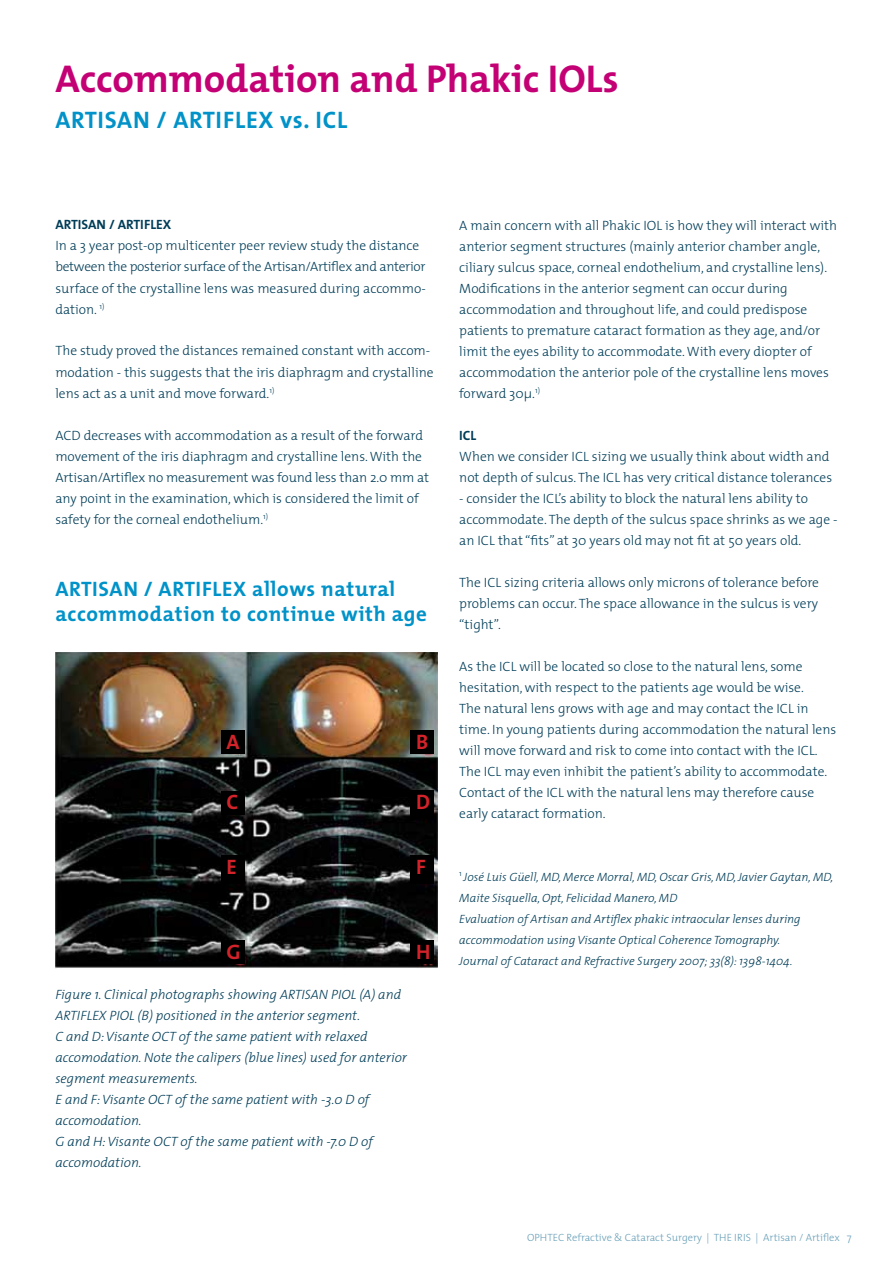
<style>
.page{position:relative;width:893px;height:1263px;background:#fff}
.page>*{position:absolute;margin:0;border:0;box-sizing:border-box;transform-origin:0 0}
.t1{font:700 39px "The Mix";color:#c40075}
.t2{font:700 24px "The Mix";letter-spacing:.03em;color:#0092c8}
.t3{font:700 21px/25.5px "The Mix";letter-spacing:.03em;color:#0092c8}
.t4{font:700 21px "The Mix";color:#d2232a}
.t5{font:300 13.5px/21px "The Mix";color:#003d58}
.t6{font:italic 300 13.5px/21px "The Mix";color:#003d58}
.t7{font:700 13.5px "The Mix";color:#003d58}
.t8{font:italic 300 12px/21px "The Mix";color:#003d58}
.t9{font:300 10.5px "The Mix";color:#689fb8}
</style>
<div class="page">
<img style="left:55px;top:652px;width:382px;height:316px">
<div style="left:221px;top:730px;width:24px;height:24px;background:#000"></div>
<div style="left:410px;top:730px;width:24px;height:24px;background:#000"></div>
<div style="left:221px;top:855px;width:24px;height:29px;background:#000"></div>
<div style="left:410px;top:855px;width:24px;height:29px;background:#000"></div>
<div style="left:221px;top:791px;width:24px;height:24px;background:#000"></div>
<div style="left:410px;top:791px;width:24px;height:28px;background:#000"></div>
<div style="left:221px;top:940px;width:24px;height:24px;background:#000"></div>
<div style="left:410px;top:940px;width:24px;height:24px;background:#000"></div>
<h1 class="t1" style="left:55px;top:46px;width:565px">Accommodation and Phakic IOLs</h1>
<h2 class="t2" style="left:55px;top:99px;width:294px">ARTISAN / ARTIFLEX vs. ICL</h2>
<p class="t7" style="left:55px;top:214px;width:117px">ARTISAN / ARTIFLEX</p>
<p class="t5" style="left:55px;top:235px;width:372px">In a 3 year post-op multicenter peer review study the distance between the posterior surface of the Artisan/Artiflex and anterior surface of the crystalline lens was measured during accommo&shy;dation. <sup>1)</sup></p>
<p class="t5" style="left:55px;top:340px;width:380px">The study proved the distances remained constant with accom&shy;modation - this suggests that the iris diaphragm and crystalline lens act as a unit and move forward.<sup>1)</sup></p>
<p class="t5" style="left:55px;top:424px;width:375px">ACD decreases with accommodation as a result of the forward movement of the iris diaphragm and crystalline lens. With the Artisan/Artiflex no measurement was found less than 2.0 mm at any point in the examination, which is considered the limit of safety for the corneal endothelium.<sup>1)</sup></p>
<h3 class="t3" style="left:55px;top:575px;width:373px">ARTISAN / ARTIFLEX allows natural accommodation to continue with age</h3>
<h3 class="t4" style="left:227px;top:724px;width:15px">A</h3>
<h3 class="t4" style="left:416px;top:724px;width:14px">B</h3>
<h3 class="t4" style="left:227px;top:785px;width:13px">C</h3>
<h3 class="t4" style="left:416px;top:785px;width:16px">D</h3>
<h3 class="t4" style="left:227px;top:849px;width:12px">E</h3>
<h3 class="t4" style="left:416px;top:849px;width:11px">F</h3>
<h3 class="t4" style="left:227px;top:934px;width:16px">G</h3>
<h3 class="t4" style="left:416px;top:934px;width:16px">H</h3>
<p class="t6" style="left:55px;top:983px;width:353px">Figure 1. Clinical photographs showing ARTISAN PIOL (A) and ARTIFLEX PIOL (B) positioned in the anterior segment.<br>C and D: Visante OCT of the same patient with relaxed accomodation. Note the calipers (blue lines) used for anterior segment measurements.<br>E and F: Visante OCT of the same patient with -3.0 D of accomodation.<br>G and H: Visante OCT of the same patient with -7.0 D of accomodation.</p>
<p class="t5" style="left:459px;top:214px;width:379px">A main concern with all Phakic IOL is how they will interact with anterior segment structures (mainly anterior chamber angle, ciliary sulcus space, corneal endothelium, and crystalline lens).<br>Modifications in the anterior segment can occur during accommodation and throughout life, and could predispose patients to premature cataract formation as they age, and/or limit the eyes ability to accommodate. With every diopter of accommodation the anterior pole of the crystalline lens moves forward 30µ.<sup>1)</sup></p>
<p class="t7" style="left:459px;top:424px;width:19px">ICL</p>
<p class="t5" style="left:459px;top:445px;width:374px">When we consider ICL sizing we usually think about width and not depth of sulcus. The ICL has very critical distance tolerances</p>
<p class="t5" style="left:459px;top:487px;width:380px">- consider the ICL’s ability to block the natural lens ability to accommodate. The depth of the sulcus space shrinks as we age - an ICL that “fits” at 30 years old may not fit at 50 years old.</p>
<p class="t5" style="left:459px;top:571px;width:361px;text-align:justify">The ICL sizing criteria allows only microns of tolerance before problems can occur. The space allowance in the sulcus is very “tight”.</p>
<p class="t5" style="left:459px;top:655px;width:379px">As the ICL will be located so close to the natural lens, some hesitation, with respect to the patients age would be wise.<br>The natural lens grows with age and may contact the ICL in time. In young patients during accommodation the natural lens will move forward and risk to come into contact with the ICL.<br>The ICL may even inhibit the patient’s ability to accommodate.<br>Contact of the ICL with the natural lens may therefore cause early cataract formation.</p>
<p class="t8" style="left:459px;top:866px;width:376px"><sup>1</sup> José Luis Güell, MD, Merce Morral, MD, Oscar Gris, MD, Javier Gaytan, MD, Maite Sisquella, Opt, Felicidad Manero, MD<br>Evaluation of Artisan and Artiflex phakic intraocular lenses during accommodation using Visante Optical Coherence Tomography.<br>Journal of Cataract and Refractive Surgery 2007; 33(8): 1398-1404.</p>
<p class="t9" style="left:527px;top:1229px;width:326px">OPHTEC Refractive &amp; Cataract Surgery | THE IRIS | Artisan / Artiflex 7</p>
</div>
